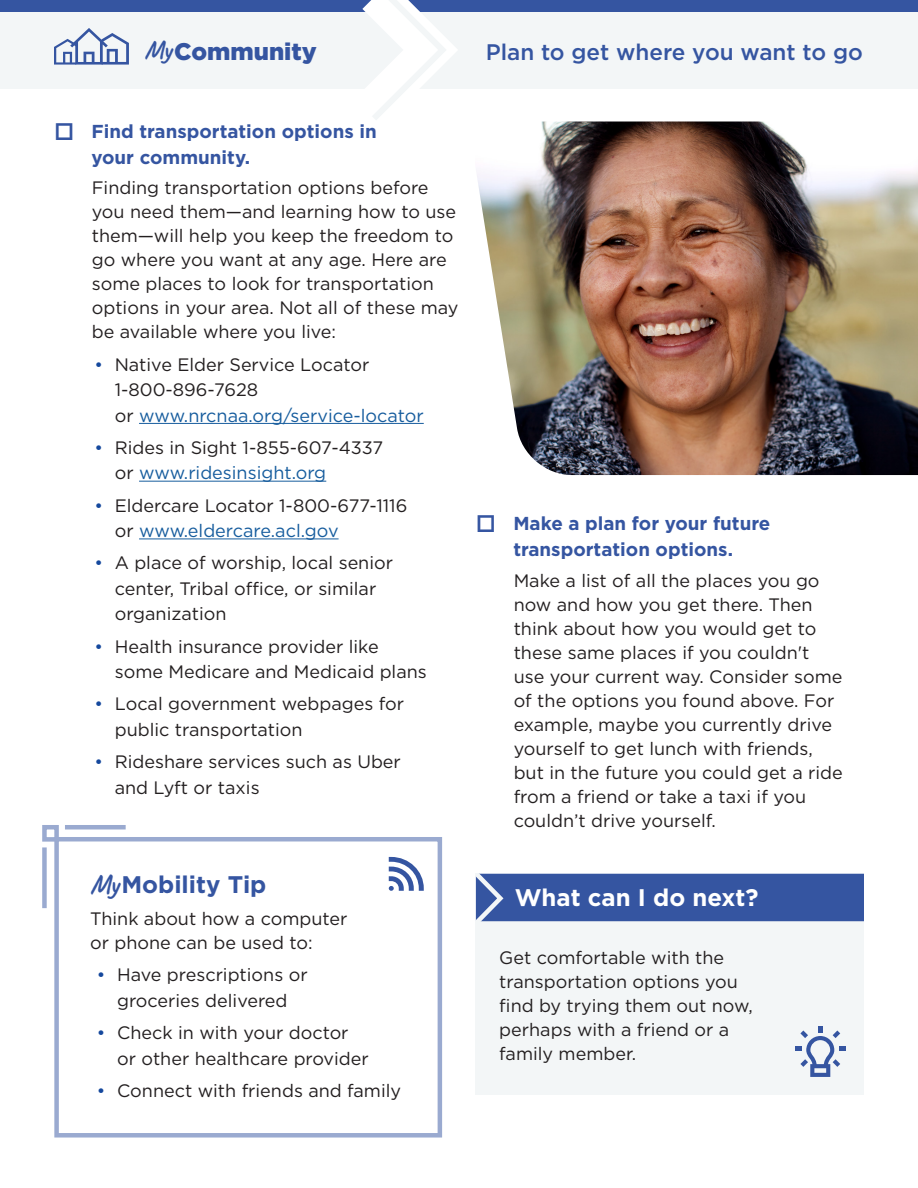
<style>
.page{position:relative;width:918px;height:1188px;background:#fff}
.page>*{position:absolute;margin:0;border:0;box-sizing:border-box;transform-origin:0 0}
.t1{font:700 24px "Gotham";color:#fff}
.t2{font:700 24px "Gotham";color:#3555a1}
.t3{font:900 24px "Gotham";color:#3555a1}
.t4{font:500 22.5px "Gotham";color:#3555a1}
.t5{font:700 18.75px/25.5px "Gotham";color:#3555a1}
.t6{font:18px/24px "Gotham";color:#231f20}
.s1{font-family:"Caveat";font-weight:700;font-size:25.5px}
.s2{font-family:"Europa";font-size:24px}
.s3{color:#15489d}
.s4{color:#175d9e}
.s5{font-family:"Caveat";font-size:27px}
</style>
<div class="page">
<div style="left:0;top:0;width:918px;height:89px;background:#f3f6f7"></div>
<div style="left:476px;top:921px;width:388px;height:174px;background:#f3f6f7"></div>
<div style="left:42px;top:847px;width:5px;height:61px;background:#9aaad0"></div>
<hr style="left:65px;top:825px;width:61px;height:4px;background:#9aaad0">
<div style="left:54px;top:837px;width:388px;height:301px;border:4px solid #9aaad0"></div>
<div style="left:0;top:0;width:918px;height:11px;background:#3555a1"></div>
<hr style="left:139px;top:423px;width:285px;height:1px;background:#175d9e">
<hr style="left:139px;top:481px;width:187px;height:1px;background:#175d9e">
<hr style="left:139px;top:538px;width:200px;height:1px;background:#175d9e">
<svg style="left:54px;top:28px;width:75px;height:37px"></svg>
<svg style="left:362px;top:0;width:96px;height:120px"></svg>
<svg style="left:389px;top:857px;width:35px;height:34px"></svg>
<img style="left:477px;top:122px;width:441px;height:353px">
<div style="left:42px;top:825px;width:17px;height:17px;border:4px solid #9aaad0"></div>
<div style="left:476px;top:874px;width:388px;height:47px;background:#3555a1"></div>
<svg style="left:476px;top:874px;width:28px;height:47px"></svg>
<svg style="left:795px;top:1026px;width:51px;height:51px"></svg>
<h1 class="t3" style="left:145px;top:35px;width:174px"><span class="s1">My</span>Community</h1>
<p class="t4" style="left:486px;top:37px;width:379px">Plan to get where you want to go</p>
<p class="t5" style="left:92px;top:119px;width:287px;text-indent:-38px"><span class="s2">☐</span> Find transportation options in your community.</p>
<p class="t6" style="left:92px;top:176px;width:368px">Finding transportation options before you need them—and learning how to use them—will help you keep the freedom to go where you want at any age. Here are some places to look for transportation options in your area. Not all of these may be available where you live:</p>
<p class="t6" style="left:115px;top:351px;width:311px;line-height:25.5px;text-indent:-20px"><span class="s3">•</span> Native Elder Service Locator<br>1-800-896-7628<br>or <span class="s4">www.nrcnaa.org/service-locator</span></p>
<p class="t6" style="left:115px;top:434px;width:270px;line-height:25.5px;text-indent:-20px"><span class="s3">•</span> Rides in Sight 1-855-607-4337 or <span class="s4">www.ridesinsight.org</span></p>
<p class="t6" style="left:115px;top:492px;width:294px;line-height:25.5px;text-indent:-20px"><span class="s3">•</span> Eldercare Locator 1-800-677-1116 or <span class="s4">www.eldercare.acl.gov</span></p>
<p class="t6" style="left:115px;top:550px;width:280px;line-height:25.5px;text-indent:-20px"><span class="s3">•</span> A place of worship, local senior center, Tribal ofce, or similar organization</p>
<p class="t6" style="left:115px;top:633px;width:314px;line-height:25.5px;text-indent:-20px"><span class="s3">•</span> Health insurance provider like some Medicare and Medicaid plans</p>
<p class="t6" style="left:115px;top:691px;width:291px;line-height:25.5px;text-indent:-20px"><span class="s3">•</span> Local government webpages for public transportation</p>
<p class="t6" style="left:115px;top:749px;width:288px;line-height:25.5px;text-indent:-20px"><span class="s3">•</span> Rideshare services such as Uber and Lyft or taxis</p>
<h1 class="t2" style="left:90px;top:869px;width:178px"><span class="s5">My</span>Mobility Tip</h1>
<p class="t6" style="left:90px;top:906px;width:259px">Think about how a computer or phone can be used to:</p>
<p class="t6" style="left:97px;top:962px;width:212px;line-height:25.5px;text-align:center"><span class="s3">•</span> Have prescriptions or groceries delivered</p>
<p class="t6" style="left:117px;top:1020px;width:253px;line-height:25.5px;text-indent:-20px"><span class="s3">•</span> Check in with your doctor or other healthcare provider</p>
<p class="t6" style="left:97px;top:1078px;width:306px"><span class="s3">•</span> Connect with friends and family</p>
<p class="t5" style="left:476px;top:511px;width:296px;text-align:center"><span class="s2">☐</span> Make a plan for your future transportation options.</p>
<p class="t6" style="left:514px;top:568px;width:331px">Make a list of all the places you go now and how you get there. Then think about how you would get to these same places if you couldn't use your current way. Consider some of the options you found above. For example, maybe you currently drive yourself to get lunch with friends, but in the future you could get a ride from a friend or take a taxi if you couldn’t drive yourself.</p>
<h1 class="t1" style="left:515px;top:881px;width:245px">What can I do next?</h1>
<p class="t6" style="left:499px;top:945px;width:255px">Get comfortable with the transportation options you fnd by trying them out now, perhaps with a friend or a family member.</p>
</div>
